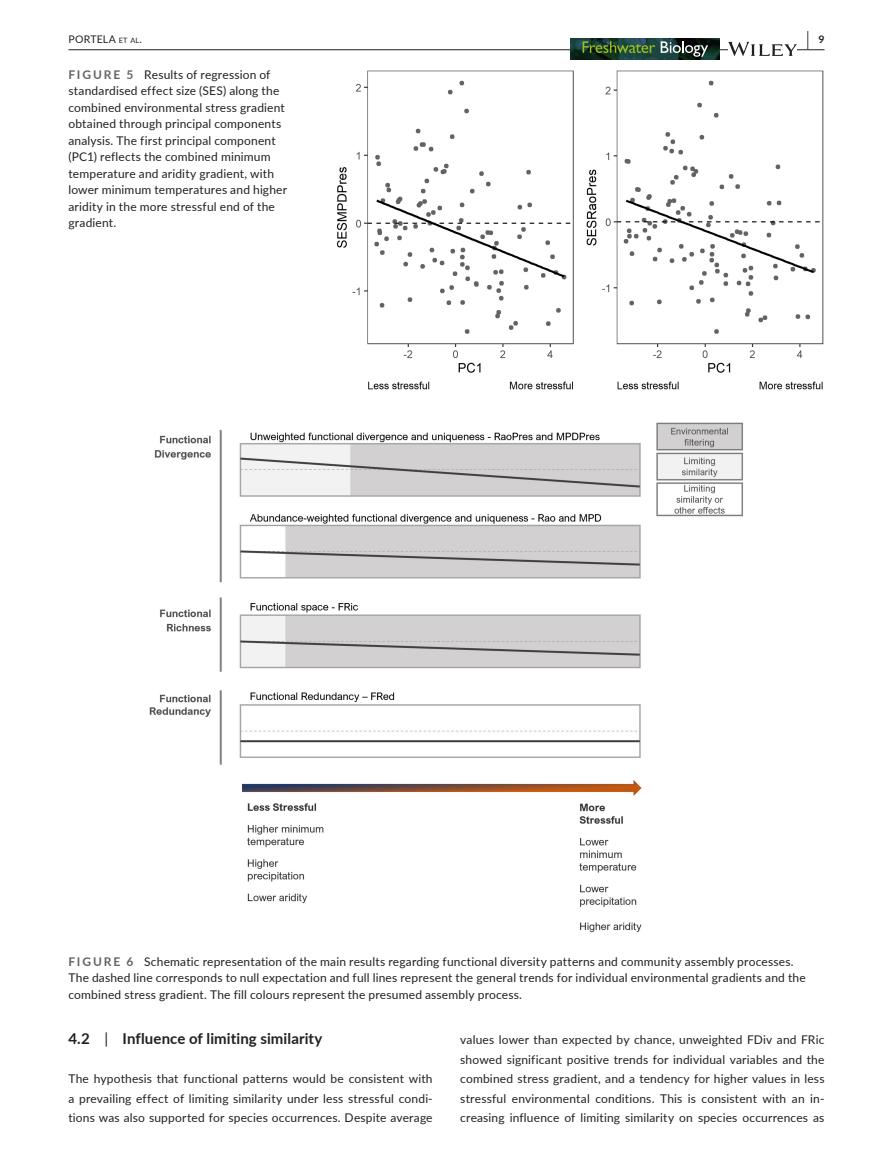
<style>
.page{position:relative;width:893px;height:1174px;background:#fff}
.page>*{position:absolute;margin:0;border:0;box-sizing:border-box;transform-origin:0 0}
.t1{font:700 19.5px "Lato";color:#231f20;scale:.43 1}
.t2{font:700 15px "Lato";letter-spacing:.005em;color:#231f20}
.t3{font:12px/16.5px "Lato";letter-spacing:.015em;color:#231f20;text-align:justify}
.t4{font:10.5px "Lato";letter-spacing:.02em;color:#231f20}
.s1{font-size:7.35px}
.s2{font-weight:700;color:#636366}
.s3{font-weight:400}
</style>
<div class="page">
<hr style="left:68px;top:49px;width:756px;height:1px;background:#231f20">
<img style="left:571px;top:38px;width:149px;height:22px">
<svg style="left:582px;top:41px;width:73px;height:12px"></svg>
<svg style="left:661px;top:41px;width:47px;height:16px"></svg>
<svg style="left:728px;top:42px;width:69px;height:14px"></svg>
<img style="left:336px;top:70px;width:488px;height:320px">
<img style="left:149px;top:422px;width:594px;height:510px">
<p class="t4" style="left:68px;top:31px;width:75px">PORTELA <span class="s1">et al</span>.</p>
<h1 class="t1" style="left:807px;top:25px;width:43px">| <sup>9</sup></h1>
<p class="t3" style="left:68px;top:66px;width:220px;text-align:left"><span class="s2">FIGURE 5</span> Results of regression of standardised effect size (SES) along the combined environmental stress gradient obtained through principal components analysis. The first principal component (PC1) reflects the combined minimum temperature and aridity gradient, with lower minimum temperatures and higher aridity in the more stressful end of the gradient.</p>
<p class="t3" style="left:68px;top:952px;width:739px;text-align:left"><span class="s2">FIGURE 6</span> Schematic representation of the main results regarding functional diversity patterns and community assembly processes.<br>The dashed line corresponds to null expectation and full lines represent the general trends for individual environmental gradients and the combined stress gradient. The fill colours represent the presumed assembly process.</p>
<p class="t2" style="left:68px;top:1028px;width:256px">4.2 <span class="s3">|</span> Influence of limiting similarity</p>
<p class="t3" style="left:68px;top:1068px;width:366px;line-height:19.5px">The hypothesis that functional patterns would be consistent with a prevailing effect of limiting similarity under less stressful condi&shy;tions was also supported for species occurrences. Despite average</p>
<p class="t3" style="left:460px;top:1029px;width:366px;line-height:19.5px">values lower than expected by chance, unweighted FDiv and FRic showed significant positive trends for individual variables and the combined stress gradient, and a tendency for higher values in less stressful environmental conditions. This is consistent with an in&shy;creasing influence of limiting similarity on species occurrences as</p>
</div>
